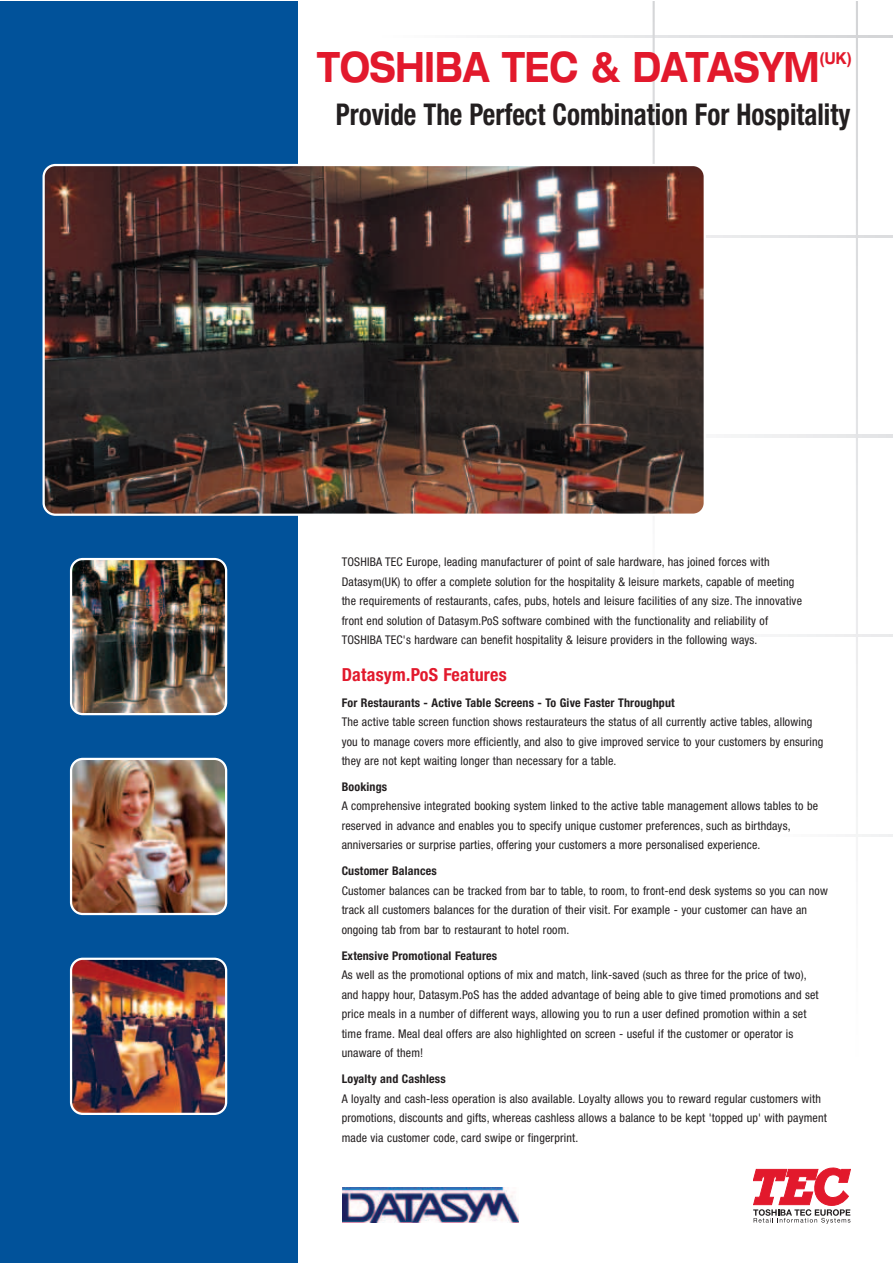
<style>
.page{position:relative;width:893px;height:1263px;background:#fff}
.page>*{position:absolute;margin:0;border:0;box-sizing:border-box;transform-origin:0 0}
.t1{font:700 expanded 42px "Helvetica Neue";color:#e2192c;scale:.75 1}
.t2{font:700 condensed 30px "Helvetica Neue";color:#231f20;scale:.9 1}
.t3{font:700 condensed 18px "Helvetica Neue";letter-spacing:.015em;color:#e2192c}
.t4{font:700 expanded 16.5px "Helvetica Neue";color:#e2192c;scale:.75 1}
.t5{font:condensed 12px/19.5px "Helvetica Neue";letter-spacing:.015em;color:#231f20}
.t6{font:700 condensed 12px "Helvetica Neue";letter-spacing:.015em;color:#231f20}
</style>
<div class="page">
<hr style="left:529px;top:235px;width:363px;height:2px;background:#e4e5e7">
<svg style="left:487px;top:35px;width:405px;height:2px"></svg>
<hr style="left:649px;top:435px;width:243px;height:2px;background:#ededee">
<hr style="left:686px;top:635px;width:206px;height:2px;background:#f3f4f4">
<hr style="left:763px;top:835px;width:129px;height:2px;background:#f8f8f9">
<svg style="left:856px;top:1px;width:2px;height:838px"></svg>
<svg style="left:653px;top:1px;width:2px;height:163px"></svg>
<div style="left:0;top:1px;width:298px;height:1262px;background:#01529a"></div>
<img style="left:43px;top:164px;width:663px;height:352px">
<svg style="left:753px;top:1167px;width:97px;height:57px"></svg>
<img style="left:342px;top:1187px;width:176px;height:36px">
<img style="left:70px;top:558px;width:157px;height:157px">
<img style="left:70px;top:758px;width:157px;height:157px">
<img style="left:70px;top:958px;width:157px;height:157px">
<h1 class="t1" style="left:317px;top:51px;width:671px">TOSHIBA TEC &amp; DATASYM</h1>
<h3 class="t4" style="left:819px;top:52px;width:45px">(UK)</h3>
<h2 class="t2" style="left:336px;top:103px;width:573px">Provide The Perfect Combination For Hospitality</h2>
<p class="t5" style="left:342px;top:553px;width:462px">TOSHIBA TEC Europe, leading manufacturer of point of sale hardware, has joined forces with Datasym(UK) to offer a complete solution for the hospitality &amp; leisure markets, capable of meeting the requirements of restaurants, cafes, pubs, hotels and leisure facilities of any size. The innovative front end solution of Datasym.PoS software combined with the functionality and reliability of TOSHIBA TEC's hardware can benefit hospitality &amp; leisure providers in the following ways.</p>
<h3 class="t3" style="left:342px;top:668px;width:167px">Datasym.PoS Features</h3>
<p class="t6" style="left:342px;top:698px;width:335px">For Restaurants - Active Table Screens - To Give Faster Throughput</p>
<p class="t5" style="left:342px;top:713px;width:483px">The active table screen function shows restaurateurs the status of all currently active tables, allowing you to manage covers more efficiently, and also to give improved service to your customers by ensuring they are not kept waiting longer than necessary for a table.</p>
<p class="t6" style="left:342px;top:782px;width:47px">Bookings</p>
<p class="t5" style="left:342px;top:797px;width:478px">A comprehensive integrated booking system linked to the active table management allows tables to be reserved in advance and enables you to specify unique customer preferences, such as birthdays, anniversaries or surprise parties, offering your customers a more personalised experience.</p>
<p class="t6" style="left:342px;top:867px;width:97px">Customer Balances</p>
<p class="t5" style="left:342px;top:882px;width:488px">Customer balances can be tracked from bar to table, to room, to front-end desk systems so you can now track all customers balances for the duration of their visit. For example - your customer can have an ongoing tab from bar to restaurant to hotel room.</p>
<p class="t6" style="left:342px;top:951px;width:157px">Extensive Promotional Features</p>
<p class="t5" style="left:342px;top:966px;width:479px">As well as the promotional options of mix and match, link-saved (such as three for the price of two), and happy hour, Datasym.PoS has the added advantage of being able to give timed promotions and set price meals in a number of different ways, allowing you to run a user defined promotion within a set time frame. Meal deal offers are also highlighted on screen - useful if the customer or operator is unaware of them!</p>
<p class="t6" style="left:342px;top:1074px;width:105px">Loyalty and Cashless</p>
<p class="t5" style="left:342px;top:1090px;width:487px">A loyalty and cash-less operation is also available. Loyalty allows you to reward regular customers with promotions, discounts and gifts, whereas cashless allows a balance to be kept 'topped up' with payment made via customer code, card swipe or fingerprint.</p>
</div>
